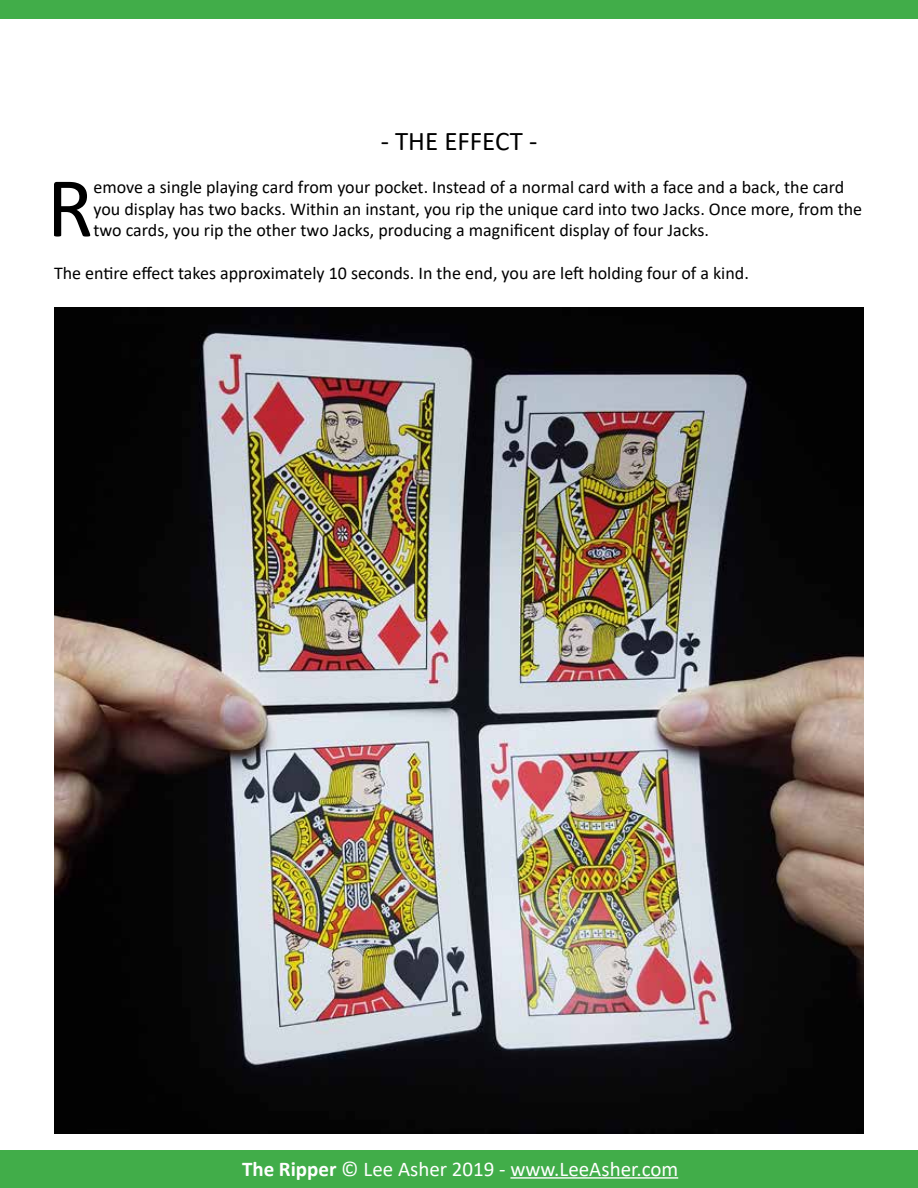
<style>
.page{position:relative;width:918px;height:1188px;background:#fff}
.page>*{position:absolute;margin:0;border:0;box-sizing:border-box;transform-origin:0 0}
.t1{font:86.1px "Calibri";color:#000}
.t2{font:27px "Calibri";color:#000}
.t3{font:21px "Calibri";color:#fff}
.t4{font:18px/21.6px "Calibri";color:#000}
.s1{font-weight:700}
</style>
<div class="page">
<div style="left:0;top:1150px;width:918px;height:38px;background:#41ad49"></div>
<hr style="left:510px;top:1177px;width:168px;height:2px;background:#fff">
<div style="left:0;top:0;width:918px;height:19px;background:#41ad49"></div>
<img style="left:54px;top:308px;width:810px;height:826px">
<h2 class="t2" style="left:381px;top:122px;width:158px">- THE EFFECT -</h2>
<h1 class="t1" style="left:47px;top:148px;width:48px">R</h1>
<p class="t4" style="left:93px;top:176px;width:770px">emove a single playing card from your pocket. Instead of a normal card with a face and a back, the card you display has two backs. Within an instant, you rip the unique card into two Jacks. Once more, from the two cards, you rip the other two Jacks, producing a magnificent display of four Jacks.</p>
<p class="t4" style="left:54px;top:262px;width:696px">The entire effect takes approximately 10 seconds. In the end, you are left holding four of a kind.</p>
<p class="t3" style="left:242px;top:1154px;width:438px"><span class="s1">The Ripper</span> © Lee Asher 2019 - www.LeeAsher.com</p>
</div>
